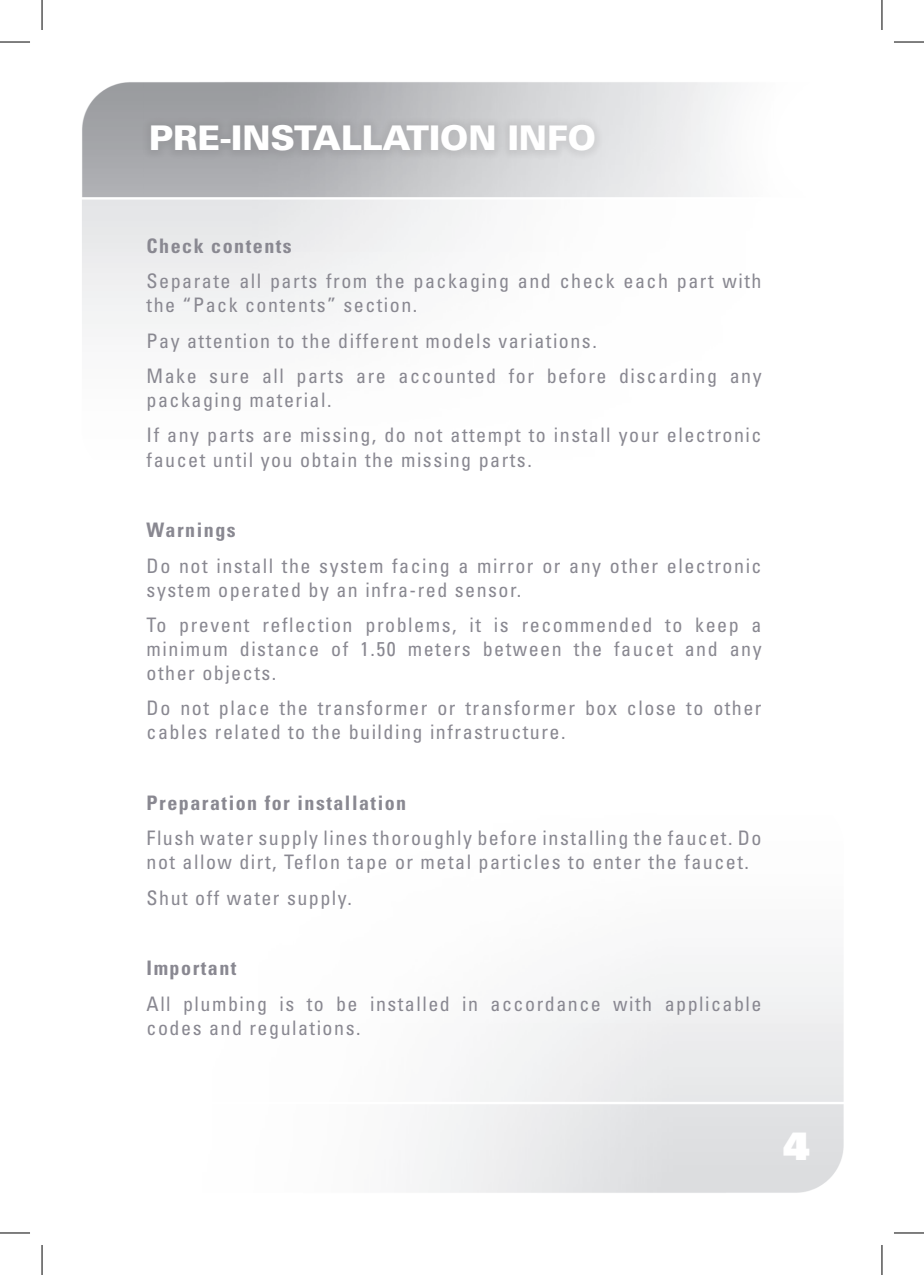
<style>
.page{position:relative;width:924px;height:1275px;background:#fff}
.page>*{position:absolute;margin:0;border:0;box-sizing:border-box;transform-origin:0 0}
.t1{font:900 38px "Univers";color:#fff}
.t2{font:900 34px "Univers";letter-spacing:-.005em;color:#fff}
.t3{font:condensed 20px/24px "Univers";letter-spacing:.075em;color:#898891}
.t4{font:700 condensed 20px "Univers";letter-spacing:.075em;color:#898891}
</style>
<div class="page">
<div style="left:141px;top:115px;width:463px;height:46px;background:#231f20;opacity:.08"></div>
<hr style="left:0;top:42px;width:30px;height:1px;background:#000">
<hr style="left:893px;top:42px;width:30px;height:1px;background:#000">
<hr style="left:0;top:1232px;width:30px;height:1px;background:#000">
<hr style="left:893px;top:1232px;width:30px;height:1px;background:#000">
<hr style="left:42px;top:0;width:1px;height:30px;background:#000">
<hr style="left:42px;top:1245px;width:1px;height:30px;background:#000">
<hr style="left:881px;top:0;width:1px;height:30px;background:#000">
<hr style="left:881px;top:1245px;width:1px;height:30px;background:#000">
<p class="t2" style="left:149px;top:117px;width:448px">PRE-INSTALLATION INFO</p>
<p class="t4" style="left:146px;top:234px;width:147px">Check contents</p>
<p class="t3" style="left:146px;top:269px;width:616px">Separate all parts from the packaging and check each part with the “Pack contents” section.</p>
<p class="t3" style="left:146px;top:328px;width:451px">Pay attention to the different models variations.</p>
<p class="t3" style="left:146px;top:364px;width:616px">Make sure all parts are accounted for before discarding any packaging material.</p>
<p class="t3" style="left:146px;top:423px;width:616px">If any parts are missing, do not attempt to install your electronic faucet until you obtain the missing parts.</p>
<p class="t4" style="left:146px;top:518px;width:91px">Warnings</p>
<p class="t3" style="left:146px;top:553px;width:616px">Do not install the system facing a mirror or any other electronic system operated by an infra-red sensor.</p>
<p class="t3" style="left:146px;top:612px;width:616px;text-align:justify">To prevent reflection problems, it is recommended to keep a minimum distance of 1.50 meters between the faucet and any other objects.</p>
<p class="t3" style="left:146px;top:696px;width:616px">Do not place the transformer or transformer box close to other cables related to the building infrastructure.</p>
<p class="t4" style="left:146px;top:790px;width:261px">Preparation for installation</p>
<p class="t3" style="left:146px;top:826px;width:616px">Flush water supply lines thoroughly before installing the faucet. Do not allow dirt, Teflon tape or metal particles to enter the faucet.</p>
<p class="t3" style="left:146px;top:885px;width:207px">Shut off water supply.</p>
<p class="t4" style="left:146px;top:956px;width:91px">Important</p>
<p class="t3" style="left:146px;top:991px;width:616px">All plumbing is to be installed in accordance with applicable codes and regulations.</p>
<h1 class="t1" style="left:782px;top:1121px;width:28px">4</h1>
</div>
